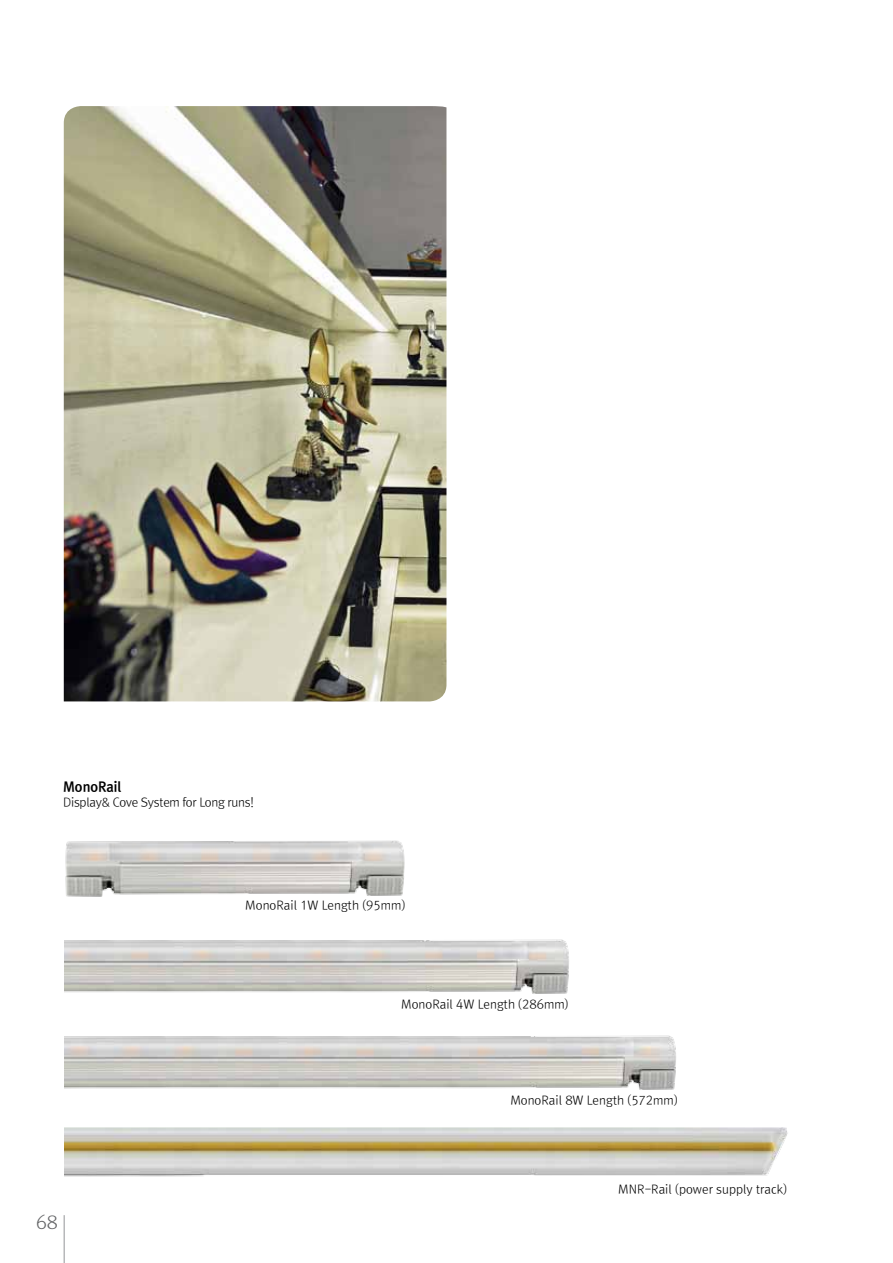
<style>
.page{position:relative;width:893px;height:1263px;background:#fff}
.page>*{position:absolute;margin:0;border:0;box-sizing:border-box;transform-origin:0 0}
.t1{font:18px "Rix Go L";color:#636466}
.t2{font:13.5px "Rix Go EB";color:#000}
.t3{font:12px "Rix Go L";color:#000}
.t4{font:12px "Rix Go L";letter-spacing:-.025em;color:#000}
</style>
<div class="page">
<hr style="left:64px;top:1215px;width:1px;height:48px;background:#939598">
<img style="left:65px;top:1127px;width:723px;height:50px">
<img style="left:64px;top:106px;width:382px;height:595px">
<img style="left:65px;top:840px;width:340px;height:57px">
<img style="left:65px;top:939px;width:504px;height:55px">
<img style="left:65px;top:1035px;width:611px;height:55px">
<p class="t2" style="left:63px;top:779px;width:60px">MonoRail</p>
<p class="t4" style="left:63px;top:795px;width:192px">Display&amp; Cove System for Long runs!</p>
<p class="t3" style="left:245px;top:898px;width:162px">MonoRail 1W Length (95mm)</p>
<p class="t3" style="left:401px;top:997px;width:169px">MonoRail 4W Length (286mm)</p>
<p class="t3" style="left:510px;top:1093px;width:169px">MonoRail 8W Length (572mm)</p>
<h1 class="t1" style="left:36px;top:1212px;width:23px">68</h1>
<p class="t3" style="left:618px;top:1182px;width:170px">MNR-Rail (power supply track)</p>
</div>
